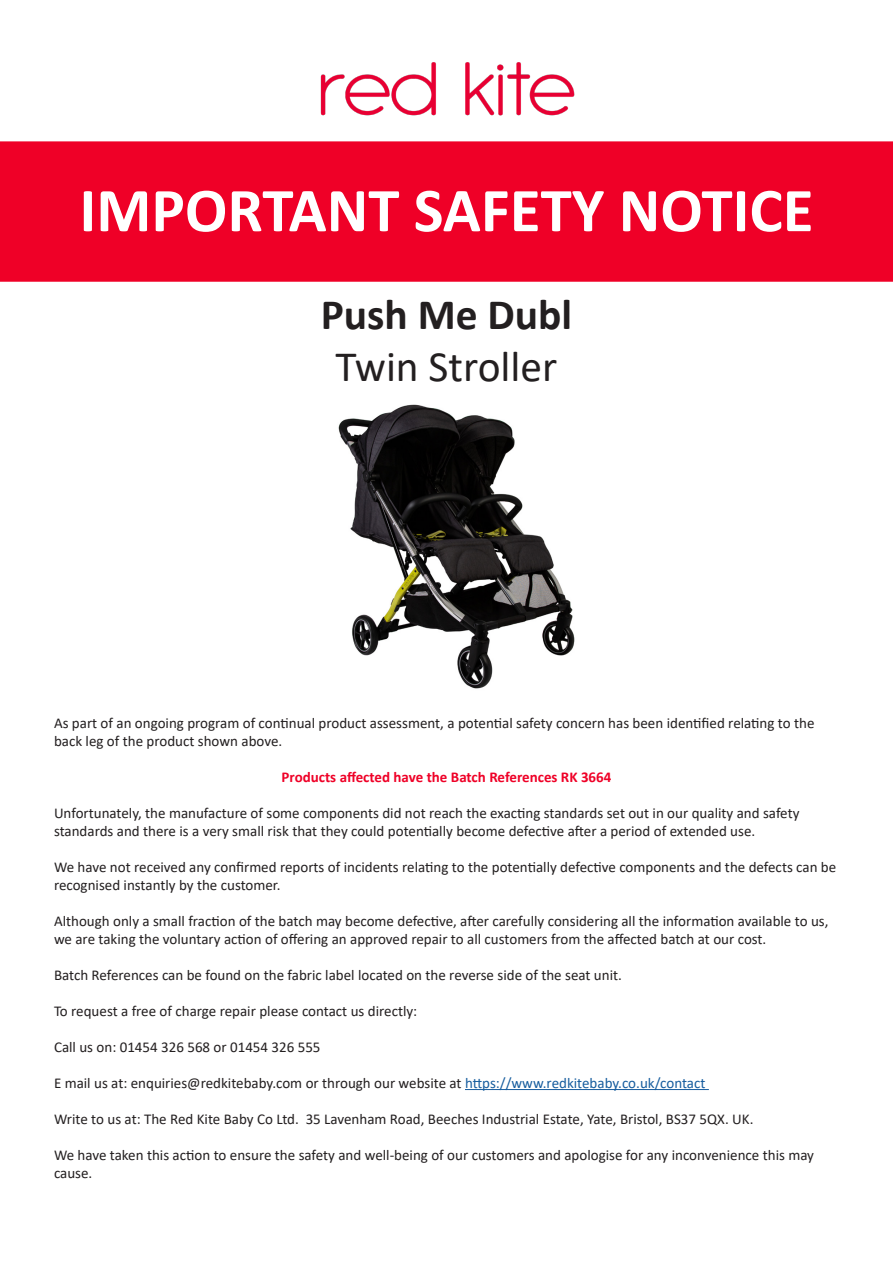
<style>
.page{position:relative;width:893px;height:1263px;background:#fff}
.page>*{position:absolute;margin:0;border:0;box-sizing:border-box;transform-origin:0 0}
.t1{font:700 63px "Calibri";color:#fff}
.t2{font:43.5px "Calibri";color:#231f20}
.t3{font:700 43.5px "Calibri";color:#231f20}
.t4{font:15px/18px "Calibri";color:#231f20}
.t5{font:700 15px "Calibri";color:#ef0027}
.s1{color:#175d9e}
</style>
<div class="page">
<div style="left:1px;top:142px;width:891px;height:139px;background:#ef0027"></div>
<div style="left:0;top:141px;width:893px;height:141px;border:2px solid #ef0027"></div>
<img style="left:320px;top:62px;width:255px;height:54px">
<img style="left:338px;top:404px;width:237px;height:285px">
<hr style="left:465px;top:1089px;width:244px;height:1px;background:#175d9e">
<p class="t1" style="left:79px;top:166px;width:735px">IMPORTANT SAFETY NOTICE</p>
<p class="t3" style="left:321px;top:284px;width:253px">Push Me Dubl</p>
<p class="t2" style="left:336px;top:337px;width:223px">Twin Stroller</p>
<p class="t4" style="left:54px;top:713px;width:762px">As part of an ongoing program of continual product assessment, a potential safety concern has been identified relating to the back leg of the product shown above.</p>
<p class="t5" style="left:282px;top:766px;width:331px">Products affected have the Batch References RK 3664</p>
<p class="t4" style="left:54px;top:803px;width:747px">Unfortunately, the manufacture of some components did not reach the exacting standards set out in our quality and safety standards and there is a very small risk that they could potentially become defective after a period of extended use.</p>
<p class="t4" style="left:54px;top:857px;width:784px">We have not received any confirmed reports of incidents relating to the potentially defective components and the defects can be recognised instantly by the customer.</p>
<p class="t4" style="left:54px;top:911px;width:776px">Although only a small fraction of the batch may become defective, after carefully considering all the information available to us, we are taking the voluntary action of offering an approved repair to all customers from the affected batch at our cost.</p>
<p class="t4" style="left:54px;top:965px;width:569px">Batch References can be found on the fabric label located on the reverse side of the seat unit.</p>
<p class="t4" style="left:54px;top:1001px;width:365px">To request a free of charge repair please contact us directly:</p>
<p class="t4" style="left:54px;top:1037px;width:268px">Call us on: 01454 326 568 or 01454 326 555</p>
<p class="t4" style="left:54px;top:1073px;width:653px">E mail us at: enquiries@redkitebaby.com or through our website at <span class="s1">https://www.redkitebaby.co.uk/contact</span></p>
<p class="t4" style="left:54px;top:1109px;width:701px">Write to us at: The Red Kite Baby Co Ltd. 35 Lavenham Road, Beeches Industrial Estate, Yate, Bristol, BS37 5QX. UK.</p>
<p class="t4" style="left:54px;top:1145px;width:762px">We have taken this action to ensure the safety and well-being of our customers and apologise for any inconvenience this may cause.</p>
</div>
